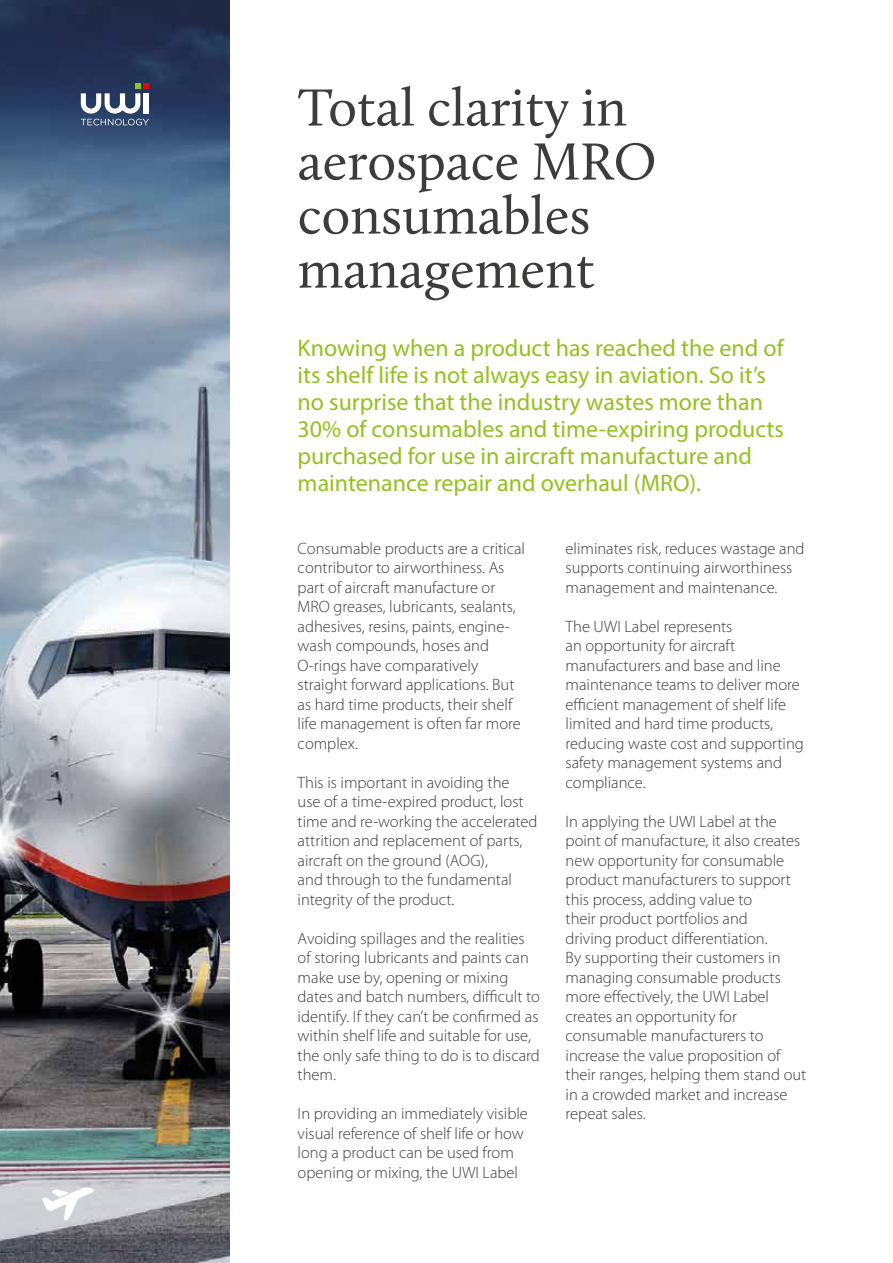
<style>
.page{position:relative;width:893px;height:1263px;background:#fff}
.page>*{position:absolute;margin:0;border:0;box-sizing:border-box;transform-origin:0 0}
.t1{font:54px/54px "Calluna";color:#3c3c3b}
.t2{font:24px/27px "Myriad Pro";color:#95c11f}
.t3{font:300 16.5px/19.5px "Myriad Pro";color:#3c3c3b}
</style>
<div class="page">
<img style="left:0;top:0;width:230px;height:1263px">
<svg style="left:81px;top:83px;width:68px;height:42px"></svg>
<svg style="left:42px;top:1187px;width:52px;height:34px"></svg>
<h1 class="t1" style="left:298px;top:80px;width:360px">Total clarity in aerospace MRO consumables management</h1>
<p class="t2" style="left:298px;top:334px;width:488px">Knowing when a product has reached the end of its shelf life is not always easy in aviation. So it’s no surprise that the industry wastes more than 30% of consumables and time-expiring products purchased for use in aircraft manufacture and maintenance repair and overhaul (MRO).</p>
<p class="t3" style="left:298px;top:538px;width:229px">Consumable products are a critical contributor to airworthiness. As part of aircraft manufacture or<br>MRO greases, lubricants, sealants, adhesives, resins, paints, engine&shy;wash compounds, hoses and<br>O-rings have comparatively straight forward applications. But as hard time products, their shelf life management is often far more complex.</p>
<p class="t3" style="left:298px;top:773px;width:241px">This is important in avoiding the<br>use of a time-expired product, lost time and re-working the accelerated attrition and replacement of parts, aircraft on the ground (AOG),<br>and through to the fundamental integrity of the product.</p>
<p class="t3" style="left:298px;top:929px;width:244px">Avoiding spillages and the realities of storing lubricants and paints can make use by, opening or mixing dates and batch numbers, difficult to identify. If they can’t be confirmed as within shelf life and suitable for use, the only safe thing to do is to discard them.</p>
<p class="t3" style="left:298px;top:1104px;width:232px">In providing an immediately visible visual reference of shelf life or how long a product can be used from opening or mixing, the UWI Label</p>
<p class="t3" style="left:566px;top:539px;width:241px">eliminates risk, reduces wastage and supports continuing airworthiness management and maintenance.</p>
<p class="t3" style="left:566px;top:617px;width:240px">The UWI Label represents<br>an opportunity for aircraft manufacturers and base and line maintenance teams to deliver more efficient management of shelf life limited and hard time products, reducing waste cost and supporting safety management systems and compliance.</p>
<p class="t3" style="left:566px;top:812px;width:242px">In applying the UWI Label at the point of manufacture, it also creates new opportunity for consumable product manufacturers to support this process, adding value to<br>their product portfolios and<br>driving product differentiation.<br>By supporting their customers in managing consumable products more effectively, the UWI Label creates an opportunity for consumable manufacturers to increase the value proposition of their ranges, helping them stand out in a crowded market and increase repeat sales.</p>
</div>
